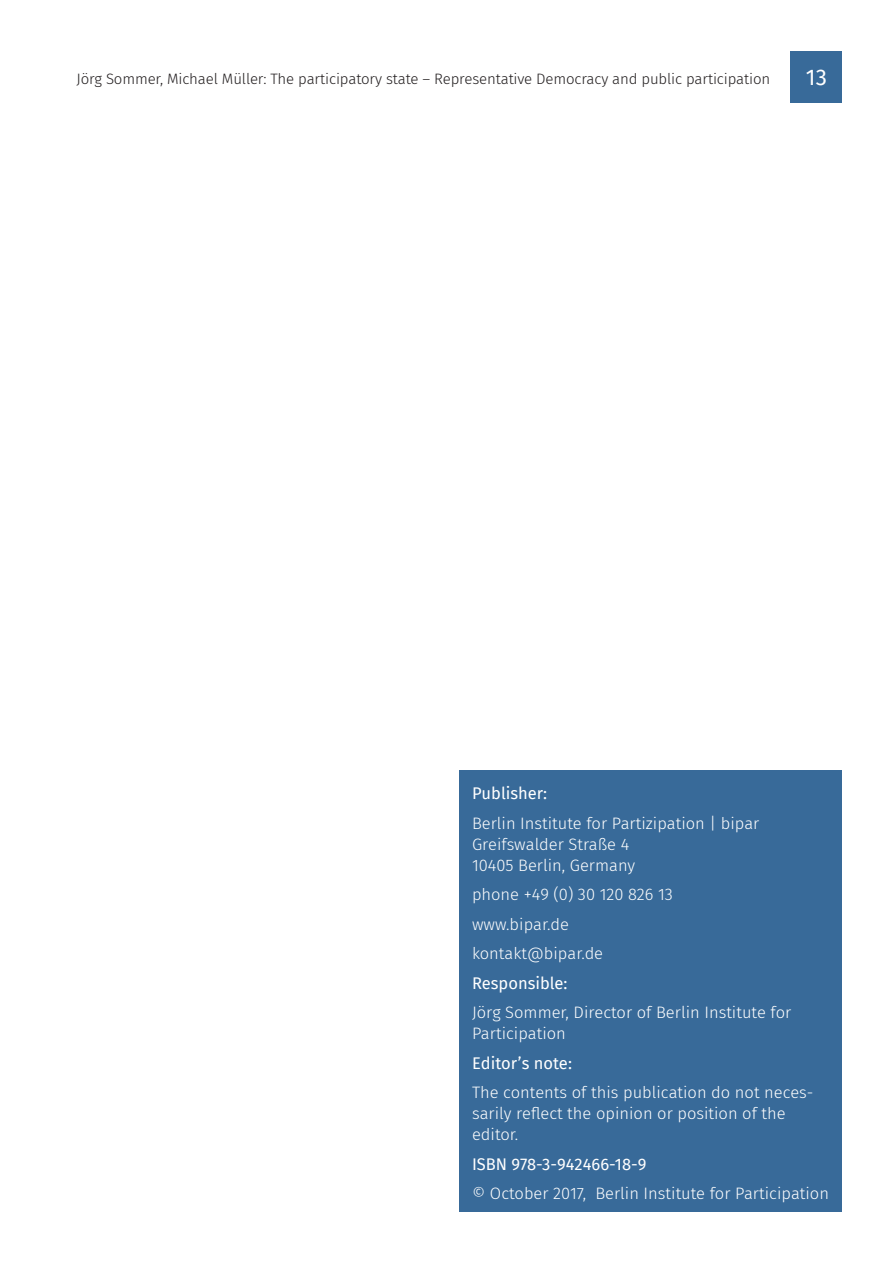
<style>
.page{position:relative;width:893px;height:1263px;background:#fff}
.page>*{position:absolute;margin:0;border:0;box-sizing:border-box;transform-origin:0 0}
.t1{font:22.5px "Fira Sans";color:#fff}
.Impressum-Text{font:300 16.5px/21px "Fira Sans";color:#fff}
.Impressum-Text-2{font:16.5px "Fira Sans";color:#fff}
.t2{font:300 15px "Fira Sans";letter-spacing:-.01em;color:#231f20}
</style>
<div class="page">
<div style="left:791px;top:51px;width:51px;height:51px;background:#386a99"></div>
<div style="left:459px;top:771px;width:383px;height:441px;background:#386a99"></div>
<p class="t2" style="left:77px;top:68px;width:695px">Jörg Sommer, Michael Müller: The participatory state – Representative Democracy and public participation</p>
<h1 class="t1" style="left:806px;top:60px;width:22px">13</h1>
<p class="Impressum-Text-2" style="left:472px;top:781px;width:77px">Publisher:</p>
<p class="Impressum-Text" style="left:472px;top:812px;width:289px">Berlin Institute for Partizipation | bipar<br>Greifswalder Straße 4<br>10405 Berlin, Germany</p>
<p class="Impressum-Text" style="left:472px;top:884px;width:202px">phone +49 (0) 30 120 826 13</p>
<p class="Impressum-Text" style="left:472px;top:913px;width:98px">www.bipar.de</p>
<p class="Impressum-Text" style="left:472px;top:943px;width:133px">kontakt@bipar.de</p>
<p class="Impressum-Text-2" style="left:472px;top:970px;width:97px">Responsible:</p>
<p class="Impressum-Text" style="left:472px;top:1002px;width:321px">Jörg Sommer, Director of Berlin Institute for<br>Participation</p>
<p class="Impressum-Text-2" style="left:472px;top:1050px;width:101px">Editor’s note:</p>
<p class="Impressum-Text" style="left:472px;top:1082px;width:343px">The contents of this publication do not neces&shy;sarily reflect the opinion or position of the editor.</p>
<p class="Impressum-Text-2" style="left:472px;top:1151px;width:176px">ISBN 978-3-942466-18-9</p>
<p class="Impressum-Text" style="left:472px;top:1183px;width:359px">© October 2017, Berlin Institute for Participation</p>
</div>
